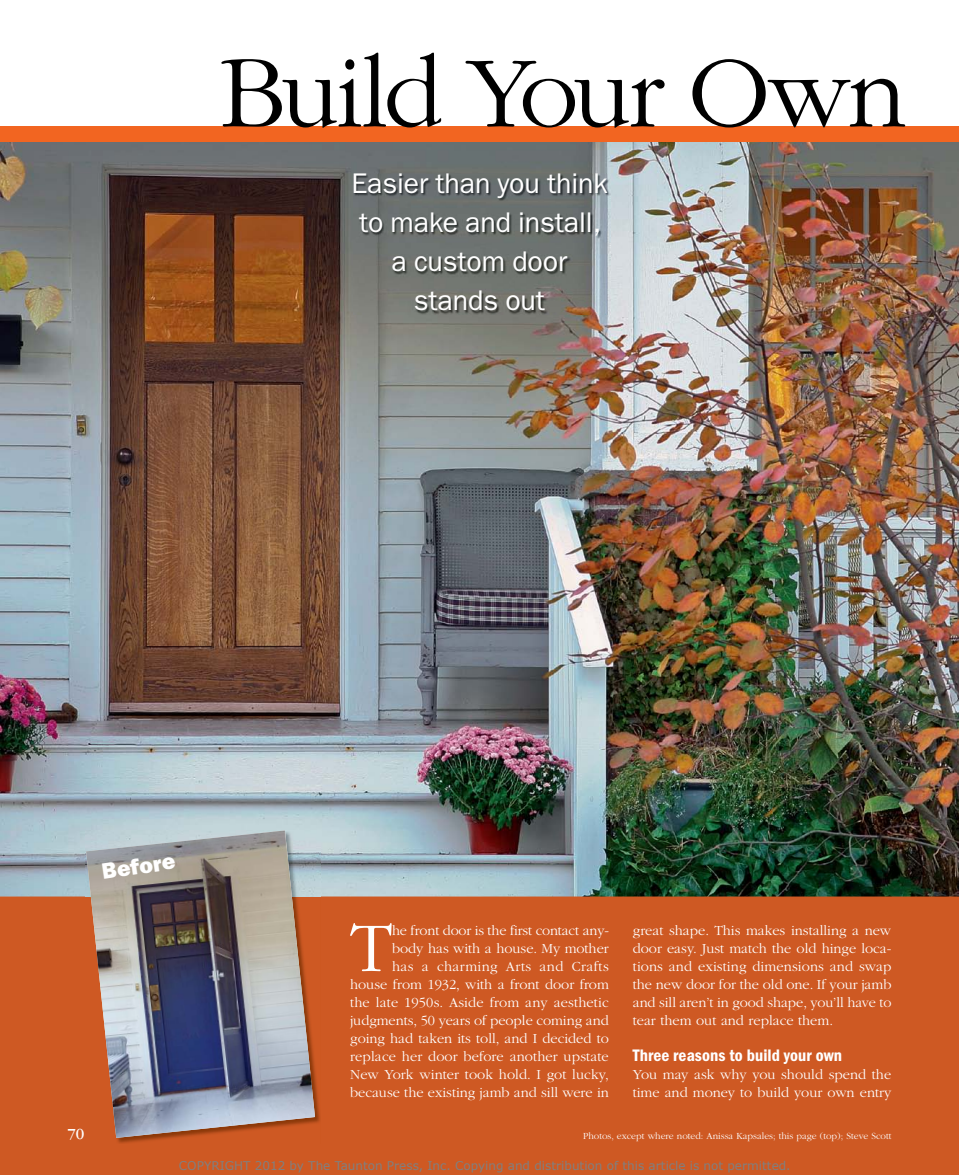
<style>
.page{position:relative;width:959px;height:1175px;background:#fff}
.page>*{position:absolute;margin:0;border:0;box-sizing:border-box;transform-origin:0 0}
.t1{font:300 105px "ITC Garamond Std";letter-spacing:-.045em;color:#000}
.t2{font:300 72.15px "ITC Garamond Std";color:#fff}
.t3{font:28.5px/39px "ITC Franklin Gothic Std";letter-spacing:-.005em;color:#fff;text-align:center}
.t4{font:22.5px "ITC Franklin Gothic Std Hvy";color:#fff}
.t5{font:17.25px "ITC Franklin Gothic Std Dm Cd";letter-spacing:.005em;color:#fff}
.t6{font:16.05px "ITC Garamond Std";color:#fff}
.t7{font:300 14.4px/18px "ITC Garamond Std";color:#fff;text-align:right}
.t8{font:12px "Verdana";color:#808080}
.t9{font:300 9.75px "ITC Garamond Std";color:#fff}
</style>
<div class="page">
<div style="left:0;top:896px;width:958px;height:278px;background:#ce5923"></div>
<img style="left:0;top:141px;width:958px;height:755px">
<div style="left:0;top:126px;width:958px;height:15px;background:#f26521"></div>
<img style="left:116px;top:830px;width:205px;height:313px">
<img style="left:86px;top:830px;width:229px;height:307px">
<img style="left:354px;top:174px;width:256px;height:140px">
<h1 class="t1" style="left:219px;top:37px;width:689px">Build Your Own</h1>
<h3 class="t3" style="left:351px;top:164px;width:258px">Easier than you think to make and install, a custom door stands out</h3>
<h3 class="t4" style="left:100px;top:858px;width:75px;rotate:-8deg">Before</h3>
<h2 class="t2" style="left:350px;top:909px;width:43px">T</h2>
<p class="t7" style="left:350px;top:921px;width:260px">he front door is the first contact any-<br>body has with a house. My mother<br>has a charming Arts and Crafts<br>house from 1932, with a front door from the late 1950s. Aside from any aesthetic judgments, 50 years of people coming and going had taken its toll, and I decided to replace her door before another upstate New York winter took hold. I got lucky, because the existing jamb and sill were in</p>
<p class="t7" style="left:632px;top:921px;width:260px;text-align:justify">great shape. This makes installing a new door easy. Just match the old hinge loca&shy;tions and existing dimensions and swap the new door for the old one. If your jamb and sill aren’t in good shape, you’ll have to tear them out and replace them.</p>
<p class="t5" style="left:633px;top:1045px;width:211px">Three reasons to build your own</p>
<p class="t7" style="left:633px;top:1065px;width:260px;text-align:left">You may ask why you should spend the time and money to build your own entry</p>
<p class="t6" style="left:68px;top:1124px;width:18px">70</p>
<p class="t9" style="left:583px;top:1131px;width:310px">Photos, except where noted: Anissa Kapsales; this page (top); Steve Scott</p>
<p class="t8" style="left:179px;top:1158px;width:613px">COPYRIGHT 2012 by The Taunton Press, Inc. Copying and distribution of this article is not permitted.</p>
</div>
